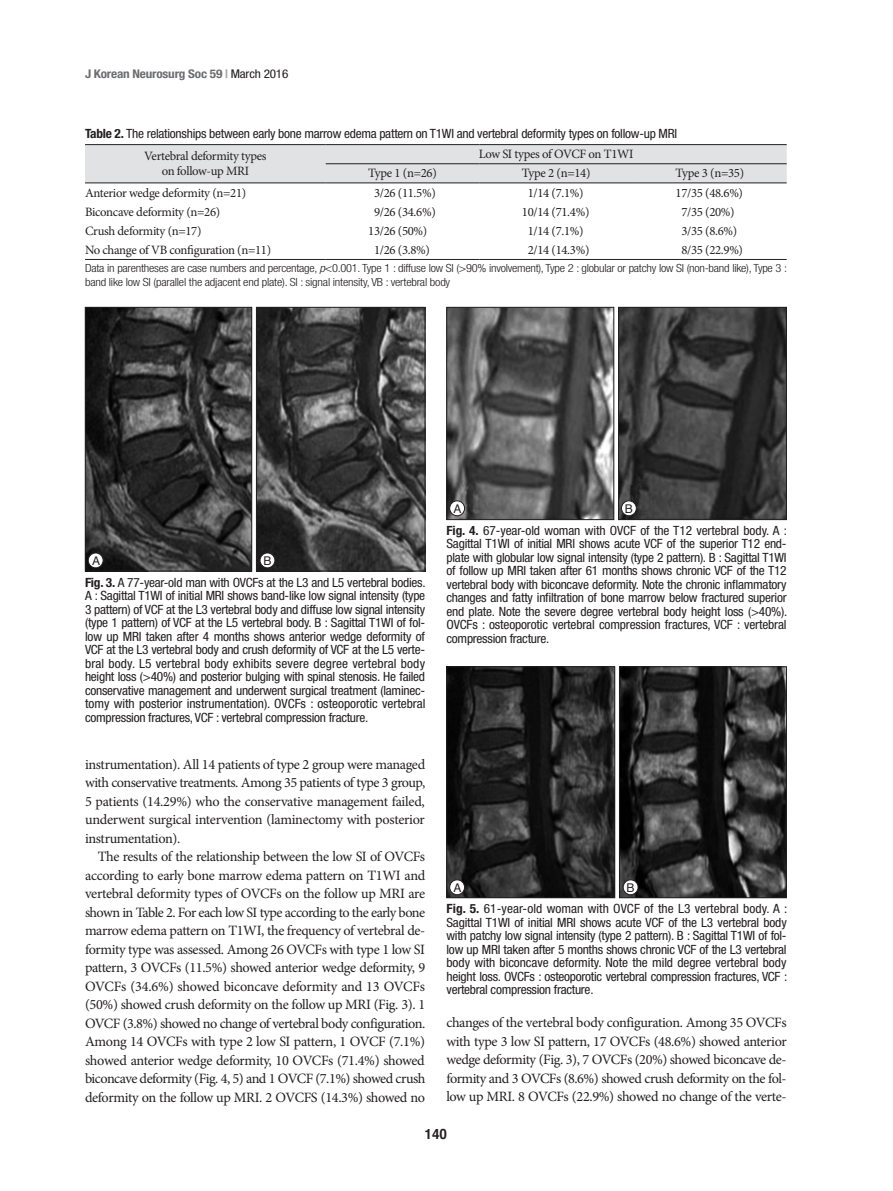
<style>
.page{position:relative;width:893px;height:1191px;background:#fff}
.page>*{position:absolute;margin:0;border:0;box-sizing:border-box;transform-origin:0 0}
.본문_JKNS{font:14.25px/18.5px "Minion Pro";letter-spacing:-.03em;color:#231f20;text-align:justify}
.t1{font:700 14.25px "Helvetica";color:#231f20;scale:.95 1}
.그림제목_JKNS{font:condensed 12.75px/13.5px "Helvetica Neue LT Std";letter-spacing:-.02em;color:#231f20;text-align:justify;scale:1.05 1}
.표본문_JKNS{font:12.75px "Minion Pro";letter-spacing:-.025em;color:#231f20}
.표제목_JKNS{font:condensed 12.75px "Helvetica Neue LT Std";letter-spacing:-.02em;color:#231f20;scale:1.05 1}
.t2{font:700 condensed 12px "Helvetica Neue LT Std";letter-spacing:-.015em;color:#6c6d70;scale:1.1 1}
.t3{font:12px "Helvetica";color:#231f20}
.표설명_JKNS{font:300 condensed 11.25px/13.5px "Helvetica Neue LT Std";letter-spacing:-.02em;color:#231f20;scale:1.1 1}
.s1{color:#a8a9ad}
.s2{font-weight:400;color:#231f20}
.s3{font-weight:700}
.s4{color:#fff}
.s5{font-style:italic}
</style>
<div class="page">
<svg style="left:85px;top:145px;width:702px;height:38px"></svg>
<hr style="left:85px;top:259px;width:241px;height:1px;background:#231f20">
<hr style="left:326px;top:259px;width:153px;height:1px;background:#231f20">
<hr style="left:479px;top:259px;width:154px;height:1px;background:#231f20">
<hr style="left:633px;top:259px;width:154px;height:1px;background:#231f20">
<hr style="left:85px;top:144px;width:241px;height:1px;background:#231f20">
<hr style="left:326px;top:144px;width:153px;height:1px;background:#231f20">
<hr style="left:479px;top:144px;width:154px;height:1px;background:#231f20">
<hr style="left:633px;top:144px;width:154px;height:1px;background:#231f20">
<hr style="left:326px;top:163px;width:153px;height:1px;background:#231f20">
<hr style="left:479px;top:163px;width:154px;height:1px;background:#231f20">
<hr style="left:633px;top:163px;width:154px;height:1px;background:#231f20">
<hr style="left:85px;top:183px;width:241px;height:1px;background:#231f20">
<hr style="left:326px;top:183px;width:153px;height:1px;background:#231f20">
<hr style="left:479px;top:183px;width:154px;height:1px;background:#231f20">
<hr style="left:633px;top:183px;width:154px;height:1px;background:#231f20">
<img style="left:87px;top:309px;width:163px;height:260px">
<div style="left:85px;top:307px;width:167px;height:264px;border:1px solid #231f20"></div>
<img style="left:258px;top:309px;width:165px;height:260px">
<div style="left:256px;top:307px;width:169px;height:264px;border:1px solid #231f20"></div>
<div style="left:88px;top:553px;width:15px;height:15px;background:#fff;border-radius:50%"></div>
<div style="left:88px;top:553px;width:15px;height:15px;border:1px solid #231f20;border-radius:50%"></div>
<div style="left:260px;top:553px;width:15px;height:15px;background:#fff;border-radius:50%"></div>
<div style="left:260px;top:553px;width:15px;height:15px;border:1px solid #231f20;border-radius:50%"></div>
<img style="left:448px;top:309px;width:164px;height:209px">
<div style="left:446px;top:307px;width:168px;height:213px;border:1px solid #231f20"></div>
<img style="left:620px;top:309px;width:165px;height:209px">
<div style="left:618px;top:307px;width:169px;height:213px;border:1px solid #231f20"></div>
<div style="left:450px;top:501px;width:15px;height:15px;background:#fff;border-radius:50%"></div>
<div style="left:449px;top:500px;width:16px;height:16px;border:1px solid #231f20;border-radius:50%"></div>
<div style="left:621px;top:501px;width:15px;height:15px;background:#fff;border-radius:50%"></div>
<div style="left:621px;top:500px;width:16px;height:16px;border:1px solid #231f20;border-radius:50%"></div>
<img style="left:448px;top:668px;width:165px;height:228px">
<div style="left:446px;top:666px;width:169px;height:232px;border:1px solid #231f20"></div>
<img style="left:621px;top:668px;width:164px;height:228px">
<div style="left:619px;top:666px;width:168px;height:232px;border:1px solid #231f20"></div>
<div style="left:450px;top:880px;width:15px;height:14px;background:#fff;border-radius:50%"></div>
<div style="left:449px;top:879px;width:16px;height:16px;border:1px solid #231f20;border-radius:50%"></div>
<div style="left:623px;top:880px;width:15px;height:14px;background:#fff;border-radius:50%"></div>
<div style="left:623px;top:879px;width:15px;height:16px;border:1px solid #231f20;border-radius:50%"></div>
<p class="t2" style="left:85px;top:66px;width:186px">J Korean Neurosurg Soc 59 <span class="s1">|</span> <span class="s2">March 2016</span></p>
<p class="표제목_JKNS" style="left:85px;top:126px;width:565px"><span class="s3">Table 2.</span> The relationships between early bone marrow edema pattern on T1WI and vertebral deformity types on follow-up MRI</p>
<p class="표본문_JKNS" style="left:144px;top:148px;width:124px">Vertebral deformity types</p>
<p class="표본문_JKNS" style="left:162px;top:163px;width:89px">on follow-up MRI</p>
<p class="표본문_JKNS" style="left:479px;top:146px;width:156px">Low SI types of OVCF on T1WI</p>
<p class="표본문_JKNS" style="left:368px;top:165px;width:70px">Type 1 (n=26)</p>
<p class="표본문_JKNS" style="left:522px;top:165px;width:70px">Type 2 (n=14)</p>
<p class="표본문_JKNS" style="left:676px;top:165px;width:70px">Type 3 (n=35)</p>
<p class="표본문_JKNS" style="left:85px;top:184px;width:163px">Anterior wedge deformity (n=21)</p>
<p class="표본문_JKNS" style="left:368px;top:184px;width:69px"><span class="s4">0</span>3/26 (11.5%)</p>
<p class="표본문_JKNS" style="left:522px;top:184px;width:63px"><span class="s4">0</span>1/14 (7.1%)</p>
<p class="표본문_JKNS" style="left:675px;top:184px;width:69px">17/35 (48.6%)</p>
<p class="표본문_JKNS" style="left:85px;top:203px;width:137px">Biconcave deformity (n=26)</p>
<p class="표본문_JKNS" style="left:368px;top:203px;width:69px"><span class="s4">0</span>9/26 (34.6%)</p>
<p class="표본문_JKNS" style="left:522px;top:203px;width:69px">10/14 (71.4%)</p>
<p class="표본문_JKNS" style="left:675px;top:203px;width:61px"><span class="s4">0</span>7/35 (20%)</p>
<p class="표본문_JKNS" style="left:85px;top:222px;width:118px">Crush deformity (n=17)</p>
<p class="표본문_JKNS" style="left:368px;top:222px;width:61px">13/26 (50%)</p>
<p class="표본문_JKNS" style="left:522px;top:222px;width:63px"><span class="s4">0</span>1/14 (7.1%)</p>
<p class="표본문_JKNS" style="left:675px;top:222px;width:63px"><span class="s4">0</span>3/35 (8.6%)</p>
<p class="표본문_JKNS" style="left:85px;top:241px;width:188px">No change of VB configuration (n=11)</p>
<p class="표본문_JKNS" style="left:368px;top:241px;width:63px"><span class="s4">0</span>1/26 (3.8%)</p>
<p class="표본문_JKNS" style="left:522px;top:241px;width:69px"><span class="s4">0</span>2/14 (14.3%)</p>
<p class="표본문_JKNS" style="left:675px;top:241px;width:69px"><span class="s4">0</span>8/35 (22.9%)</p>
<p class="표설명_JKNS" style="left:85px;top:261px;width:640px">Data in parentheses are case numbers and percentage, <span class="s5">p</span>&lt;0.001. Type 1 : diffuse low SI (&gt;90% involvement), Type 2 : globular or patchy low SI (non-band like), Type 3 : band like low SI (parallel the adjacent end plate). SI : signal intensity, VB : vertebral body</p>
<p class="t3" style="left:92px;top:551px;width:10px">A</p>
<p class="t3" style="left:263px;top:551px;width:10px">B</p>
<p class="그림제목_JKNS" style="left:85px;top:575px;width:326px"><span class="s3">Fig. 3.</span> A 77-year-old man with OVCFs at the L3 and L5 vertebral bodies.<br>A : Sagittal T1WI of initial MRI shows band-like low signal intensity (type 3 pattern) of VCF at the L3 vertebral body and diffuse low signal intensity (type 1 pattern) of VCF at the L5 vertebral body. B : Sagittal T1WI of fol&shy;low up MRI taken after 4 months shows anterior wedge deformity of VCF at the L3 vertebral body and crush deformity of VCF at the L5 verte&shy;bral body. L5 vertebral body exhibits severe degree vertebral body height loss (&gt;40%) and posterior bulging with spinal stenosis. He failed conservative management and underwent surgical treatment (laminec&shy;tomy with posterior instrumentation). OVCFs : osteoporotic vertebral compression fractures, VCF : vertebral compression fracture.</p>
<p class="본문_JKNS" style="left:85px;top:755px;width:342px">instrumentation). All 14 patients of type 2 group were managed with conservative treatments. Among 35 patients of type 3 group, 5 patients (14.29%) who the conservative management failed, underwent surgical intervention (laminectomy with posterior instrumentation).</p>
<p class="본문_JKNS" style="left:85px;top:847px;width:342px;text-indent:13px">The results of the relationship between the low SI of OVCFs according to early bone marrow edema pattern on T1WI and vertebral deformity types of OVCFs on the follow up MRI are shown in Table 2. For each low SI type according to the early bone marrow edema pattern on T1WI, the frequency of vertebral de&shy;formity type was assessed. Among 26 OVCFs with type 1 low SI pattern, 3 OVCFs (11.5%) showed anterior wedge deformity, 9<br>OVCFs (34.6%) showed biconcave deformity and 13 OVCFs (50%) showed crush deformity on the follow up MRI (Fig. 3). 1<br>OVCF (3.8%) showed no change of vertebral body configuration.<br>Among 14 OVCFs with type 2 low SI pattern, 1 OVCF (7.1%) showed anterior wedge deformity, 10 OVCFs (71.4%) showed biconcave deformity (Fig. 4, 5) and 1 OVCF (7.1%) showed crush deformity on the follow up MRI. 2 OVCFS (14.3%) showed no</p>
<p class="t3" style="left:453px;top:499px;width:10px">A</p>
<p class="t3" style="left:625px;top:499px;width:10px">B</p>
<p class="그림제목_JKNS" style="left:446px;top:523px;width:326px"><span class="s3">Fig. 4.</span> 67-year-old woman with OVCF of the T12 vertebral body. A :<br>Sagittal T1WI of initial MRI shows acute VCF of the superior T12 end&shy;plate with globular low signal intensity (type 2 pattern). B : Sagittal T1WI of follow up MRI taken after 61 months shows chronic VCF of the T12 vertebral body with biconcave deformity. Note the chronic inflammatory changes and fatty infiltration of bone marrow below fractured superior end plate. Note the severe degree vertebral body height loss (&gt;40%).<br>OVCFs : osteoporotic vertebral compression fractures, VCF : vertebral compression fracture.</p>
<p class="t3" style="left:453px;top:878px;width:10px">A</p>
<p class="t3" style="left:627px;top:878px;width:10px">B</p>
<p class="그림제목_JKNS" style="left:446px;top:901px;width:326px"><span class="s3">Fig. 5.</span> 61-year-old woman with OVCF of the L3 vertebral body. A :<br>Sagittal T1WI of initial MRI shows acute VCF of the L3 vertebral body with patchy low signal intensity (type 2 pattern). B : Sagittal T1WI of fol&shy;low up MRI taken after 5 months shows chronic VCF of the L3 vertebral body with biconcave deformity. Note the mild degree vertebral body height loss. OVCFs : osteoporotic vertebral compression fractures, VCF : vertebral compression fracture.</p>
<p class="본문_JKNS" style="left:446px;top:1013px;width:342px">changes of the vertebral body configuration. Among 35 OVCFs with type 3 low SI pattern, 17 OVCFs (48.6%) showed anterior wedge deformity (Fig. 3), 7 OVCFs (20%) showed biconcave de&shy;formity and 3 OVCFs (8.6%) showed crush deformity on the fol&shy;low up MRI. 8 OVCFs (22.9%) showed no change of the verte-</p>
<p class="t1" style="left:425px;top:1123px;width:25px">140</p>
</div>
